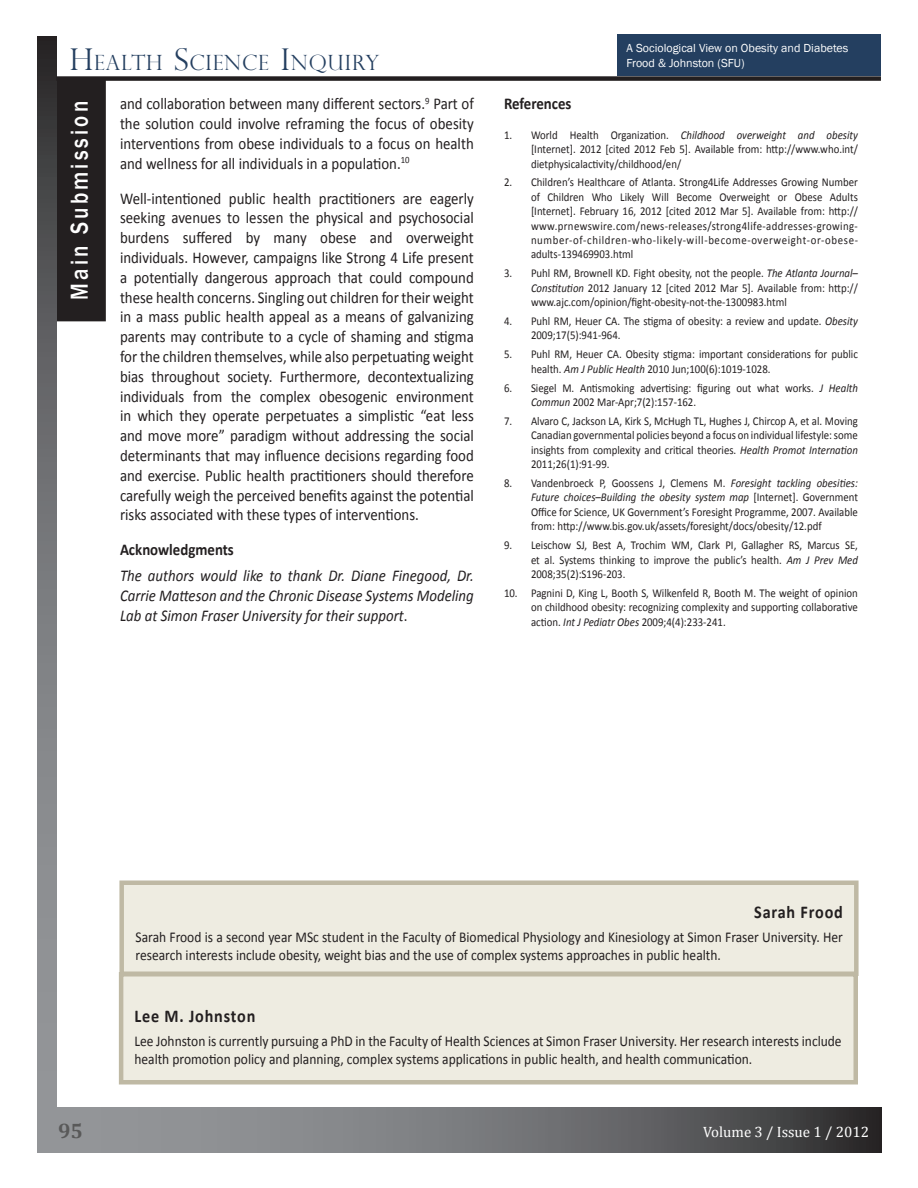
<style>
.page{position:relative;width:918px;height:1188px;background:#fff}
.page>*{position:absolute;margin:0;border:0;box-sizing:border-box;transform-origin:0 0}
.t1{font:500 25.2px "Franklin Gothic";letter-spacing:.15em;color:#fff;scale:.83 1}
.t2{font:300 21px "Perpetua Titling";letter-spacing:.045em;color:#243f60}
.t3{font:700 21px "Cambria";color:#595959}
.t4{font:700 18px "Calibri";letter-spacing:.05em;color:#231f20;scale:.9 1}
.t5{font:16.5px/19.8px "Calibri";color:#231f20;text-align:justify;scale:.9 1}
.t6{font:italic 16.5px/19.8px "Calibri";color:#231f20;text-align:justify;scale:.9 1}
.t7{font:700 16.5px "Calibri";color:#231f20;scale:.9 1}
.t8{font:16.5px "Calibri";color:#fff;scale:.9 1}
.t9{font:15px/18px "Calibri";color:#231f20;scale:.9 1}
.t10{font:15px "Cambria";color:#fff}
.t11{font:12px/14.4px "Calibri";color:#231f20;text-align:justify;scale:.9 1}
.t12{font:12px/14.4px "Franklin Gothic";color:#fff}
.s1{font-size:30px}
.s2{font-style:normal}
.s3{font-style:italic}
</style>
<div class="page">
<div style="left:57px;top:82px;width:47px;height:237px;background:#231f20"></div>
<div style="left:55px;top:79px;width:51px;height:242px;border:4px solid #231f20"></div>
<svg style="left:56px;top:1108px;width:826px;height:45px;background:#707174"></svg>
<svg style="left:38px;top:37px;width:18px;height:1116px;background:#717274"></svg>
<div style="left:56px;top:76px;width:825px;height:5px;background:#231f20"></div>
<div style="left:618px;top:35px;width:263px;height:41px;background:#243f60"></div>
<div style="left:119px;top:972px;width:739px;height:112px;background:#eeece1;border:4px solid #bfb9a4"></div>
<div style="left:119px;top:880px;width:740px;height:96px;background:#eeece1;border:4px solid #bfb9a4"></div>
<h2 class="t2" style="left:70px;top:55px;width:311px"><span class="s1">H</span>EALTH <span class="s1">S</span>CIENCE <span class="s1">I</span>NQUIRY</h2>
<h1 class="t1" style="left:65px;top:300px;width:241px;rotate:-90deg">Main Submission</h1>
<h3 class="t5" style="left:120px;top:95px;width:395px">and collaboration between many different sectors.<sup>9</sup> Part of the solution could involve reframing the focus of obesity interventions from obese individuals to a focus on health and wellness for all individuals in a population.<sup>10</sup></h3>
<p class="t5" style="left:120px;top:189px;width:395px">Well-intentioned public health practitioners are eagerly seeking avenues to lessen the physical and psychosocial burdens suffered by many obese and overweight individuals. However, campaigns like Strong 4 Life present a potentially dangerous approach that could compound these health concerns. Singling out children for their weight in a mass public health appeal as a means of galvanizing parents may contribute to a cycle of shaming and stigma for the children themselves, while also perpetuating weight bias throughout society. Furthermore, decontextualizing individuals from the complex obesogenic environment in which they operate perpetuates a simplistic “eat less and move more” paradigm without addressing the social determinants that may influence decisions regarding food and exercise. Public health practitioners should therefore carefully weigh the perceived benefits against the potential risks associated with these types of interventions.</p>
<h3 class="t7" style="left:120px;top:543px;width:128px">Acknowledgments</h3>
<h3 class="t6" style="left:120px;top:567px;width:395px">The authors would like to thank Dr. Diane Finegood, Dr.<br>Carrie Matteson and the Chronic Disease Systems Modeling Lab at Simon Fraser University for their support<span class="s2">.</span></h3>
<p class="t12" style="left:627px;top:41px;width:223px">A Sociological View on Obesity and Diabetes<br>Frood &amp; Johnston (SFU)</p>
<h3 class="t7" style="left:504px;top:97px;width:77px">References</h3>
<p class="t11" style="left:531px;top:129px;width:365px;text-indent:-27px">1. World Health Organization. <span class="s3">Childhood overweight and obesity </span>[Internet]. 2012 [cited 2012 Feb 5]. Available from: http://www.who.int/ dietphysicalactivity/childhood/en/</p>
<p class="t11" style="left:531px;top:176px;width:365px;text-indent:-27px">2. Children’s Healthcare of Atlanta. Strong4Life Addresses Growing Number of Children Who Likely Will Become Overweight or Obese Adults [Internet]. February 16, 2012 [cited 2012 Mar 5]. Available from: http:// www.prnewswire.com/news-releases/strong4life-addresses-growing&shy;number-of-children-who-likely-will-become-overweight-or-obese&shy;adults-139469903.html</p>
<p class="t11" style="left:531px;top:267px;width:365px;text-indent:-27px">3. Puhl RM, Brownell KD. Fight obesity, not the people. <span class="s3">The Atlanta Journal– Constitution</span> 2012 January 12 [cited 2012 Mar 5]. Available from: http:// www.ajc.com/opinion/fight-obesity-not-the-1300983.html</p>
<p class="t11" style="left:531px;top:315px;width:365px;text-indent:-27px">4. Puhl RM, Heuer CA. The stigma of obesity: a review and update. <span class="s3">Obesity<br></span>2009;17(5):941-964.</p>
<p class="t11" style="left:531px;top:348px;width:365px;text-indent:-27px">5. Puhl RM, Heuer CA. Obesity stigma: important considerations for public health. <span class="s3">Am J Public Health</span> 2010 Jun;100(6):1019-1028.</p>
<p class="t11" style="left:531px;top:381px;width:365px;text-indent:-27px">6. Siegel M. Antismoking advertising: figuring out what works. <span class="s3">J Health<br>Commun</span> 2002 Mar-Apr;7(2):157-162.</p>
<p class="t11" style="left:531px;top:415px;width:365px;text-indent:-27px">7. Alvaro C, Jackson LA, Kirk S, McHugh TL, Hughes J, Chircop A, et al. Moving Canadian governmental policies beyond a focus on individual lifestyle: some insights from complexity and critical theories. <span class="s3">Health Promot Internation </span>2011;26(1):91-99.</p>
<p class="t11" style="left:531px;top:477px;width:365px;text-indent:-27px">8. Vandenbroeck P, Goossens J, Clemens M. <span class="s3">Foresight tackling obesities:<br>Future choices–Building the obesity system map</span> [Internet]. Government Office for Science, UK Government’s Foresight Programme, 2007. Available from: http://www.bis.gov.uk/assets/foresight/docs/obesity/12.pdf</p>
<p class="t11" style="left:531px;top:539px;width:365px;text-indent:-27px">9. Leischow SJ, Best A, Trochim WM, Clark PI, Gallagher RS, Marcus SE, et al. Systems thinking to improve the public’s health. <span class="s3">Am J Prev Med </span>2008;35(2):S196-203.</p>
<p class="t11" style="left:531px;top:587px;width:365px;text-indent:-27px">10. Pagnini D, King L, Booth S, Wilkenfeld R, Booth M. The weight of opinion on childhood obesity: recognizing complexity and supporting collaborative action. <span class="s3">Int J Pediatr Obes</span> 2009;4(4):233-241.</p>
<h3 class="t4" style="left:754px;top:904px;width:100px">Sarah Frood</h3>
<p class="t9" style="left:136px;top:929px;width:787px">Sarah Frood is a second year MSc student in the Faculty of Biomedical Physiology and Kinesiology at Simon Fraser University. Her research interests include obesity, weight bias and the use of complex systems approaches in public health.</p>
<h3 class="t4" style="left:134px;top:1008px;width:136px">Lee M. Johnston</h3>
<p class="t9" style="left:134px;top:1033px;width:787px">Lee Johnston is currently pursuing a PhD in the Faculty of Health Sciences at Simon Fraser University. Her research interests include health promotion policy and planning, complex systems applications in public health, and health communication.</p>
<h2 class="t3" style="left:58px;top:1118px;width:26px">95</h2>
<p class="t10" style="left:703px;top:1123px;width:167px">Volume 3 / Issue 1 / 2012</p>
<h3 class="t8" style="left:685px;top:1123px;width:157px">Volume 3/Issue 1/2012</h3>
</div>
